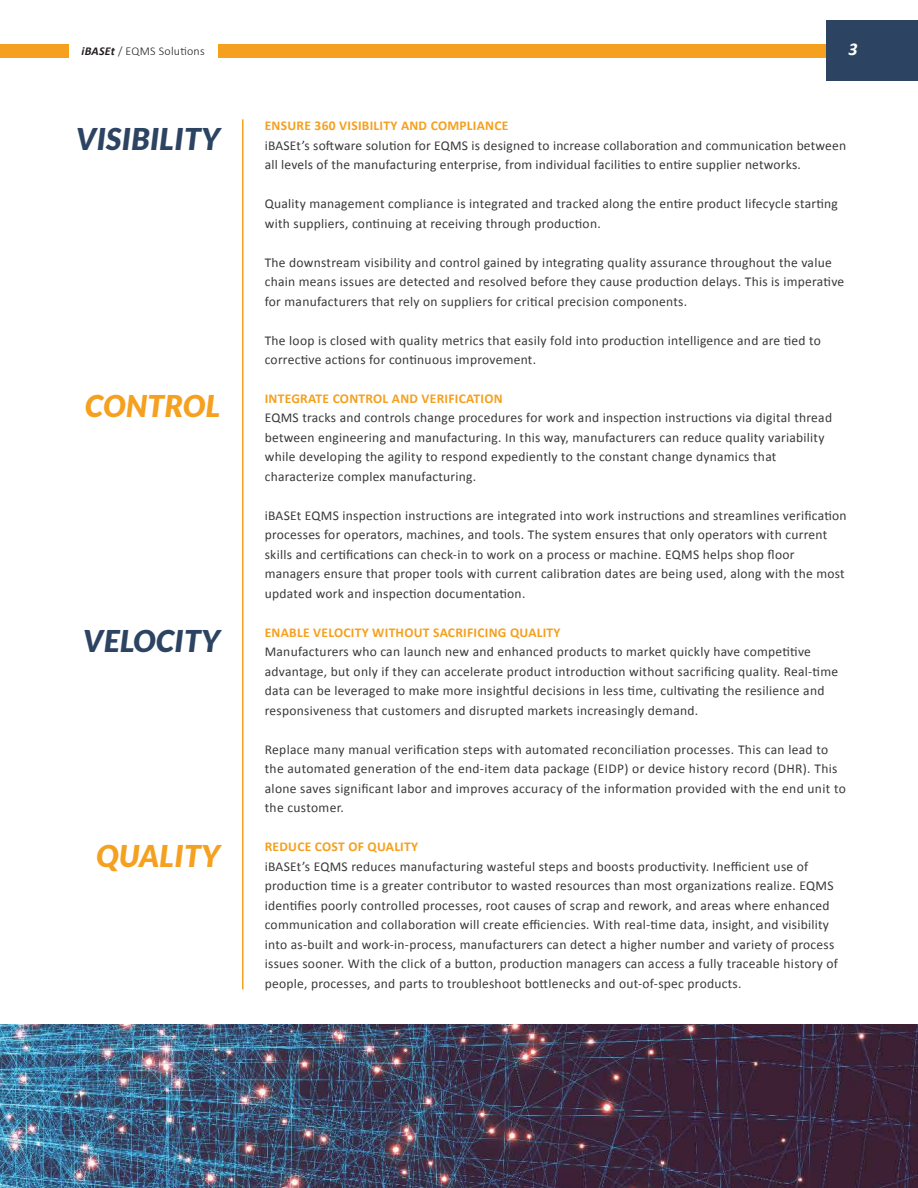
<style>
.page{position:relative;width:918px;height:1188px;background:#fff}
.page>*{position:absolute;margin:0;border:0;box-sizing:border-box;transform-origin:0 0}
.t1{font:italic 900 30px "Lato";letter-spacing:.02em;color:#2c4361}
.t2{font:italic 900 30px "Lato";letter-spacing:.02em;color:#f5a01f}
.t3{font:italic 700 18px "Calibri";color:#fff}
.t4{font:13.5px/19.5px "Calibri";letter-spacing:.02em;color:#38393a}
.t5{font:700 13.5px "Calibri";letter-spacing:.02em;color:#f5a01f}
.t6{font:300 12px "Calibri";letter-spacing:.02em;color:#231f20}
.s1{font-weight:700;font-style:italic}
</style>
<div class="page">
<img style="left:0;top:1024px;width:918px;height:164px">
<div style="left:0;top:45px;width:831px;height:13px;background:#f5a01f"></div>
<div style="left:69px;top:37px;width:149px;height:27px;background:#fff"></div>
<div style="left:826px;top:21px;width:92px;height:60px;background:#2c4361"></div>
<hr style="left:242px;top:119px;width:2px;height:871px;background:#f5a01f">
<p class="t6" style="left:81px;top:43px;width:125px"><span class="s1">iBASEt</span> / EQMS Solutions</p>
<h2 class="t3" style="left:849px;top:37px;width:11px">3</h2>
<h1 class="t1" style="left:76px;top:121px;width:146px">VISIBILITY</h1>
<h1 class="t2" style="left:85px;top:389px;width:136px">CONTROL</h1>
<h1 class="t1" style="left:83px;top:623px;width:139px">VELOCITY</h1>
<h1 class="t2" style="left:97px;top:839px;width:125px">QUALITY</h1>
<p class="t5" style="left:265px;top:117px;width:245px">ENSURE 360 VISIBILITY AND COMPLIANCE</p>
<p class="t4" style="left:265px;top:135px;width:583px">iBASEt’s software solution for EQMS is designed to increase collaboration and communication between all levels of the manufacturing enterprise, from individual facilities to entire supplier networks.</p>
<p class="t4" style="left:265px;top:194px;width:575px">Quality management compliance is integrated and tracked along the entire product lifecycle starting with suppliers, continuing at receiving through production.</p>
<p class="t4" style="left:265px;top:252px;width:581px">The downstream visibility and control gained by integrating quality assurance throughout the value chain means issues are detected and resolved before they cause production delays. This is imperative for manufacturers that rely on suppliers for critical precision components.</p>
<p class="t4" style="left:265px;top:330px;width:558px">The loop is closed with quality metrics that easily fold into production intelligence and are tied to corrective actions for continuous improvement.</p>
<p class="t5" style="left:265px;top:390px;width:240px">INTEGRATE CONTROL AND VERIFICATION</p>
<p class="t4" style="left:265px;top:408px;width:569px">EQMS tracks and controls change procedures for work and inspection instructions via digital thread between engineering and manufacturing. In this way, manufacturers can reduce quality variability while developing the agility to respond expediently to the constant change dynamics that characterize complex manufacturing.</p>
<p class="t4" style="left:265px;top:506px;width:583px">iBASEt EQMS inspection instructions are integrated into work instructions and streamlines verification processes for operators, machines, and tools. The system ensures that only operators with current skills and certifications can check-in to work on a process or machine. EQMS helps shop floor managers ensure that proper tools with current calibration dates are being used, along with the most updated work and inspection documentation.</p>
<p class="t5" style="left:265px;top:624px;width:297px">ENABLE VELOCITY WITHOUT SACRIFICING QUALITY</p>
<p class="t4" style="left:265px;top:642px;width:575px">Manufacturers who can launch new and enhanced products to market quickly have competitive advantage, but only if they can accelerate product introduction without sacrificing quality. Real-time data can be leveraged to make more insightful decisions in less time, cultivating the resilience and responsiveness that customers and disrupted markets increasingly demand.</p>
<p class="t4" style="left:265px;top:740px;width:583px">Replace many manual verification steps with automated reconciliation processes. This can lead to the automated generation of the end-item data package (EIDP) or device history record (DHR). This alone saves significant labor and improves accuracy of the information provided with the end unit to the customer.</p>
<p class="t5" style="left:265px;top:838px;width:155px">REDUCE COST OF QUALITY</p>
<p class="t4" style="left:265px;top:857px;width:575px">iBASEt’s EQMS reduces manufacturing wasteful steps and boosts productivity. Inefficient use of production time is a greater contributor to wasted resources than most organizations realize. EQMS identifies poorly controlled processes, root causes of scrap and rework, and areas where enhanced communication and collaboration will create efficiencies. With real-time data, insight, and visibility into as-built and work-in-process, manufacturers can detect a higher number and variety of process issues sooner. With the click of a button, production managers can access a fully traceable history of people, processes, and parts to troubleshoot bottlenecks and out-of-spec products.</p>
</div>
